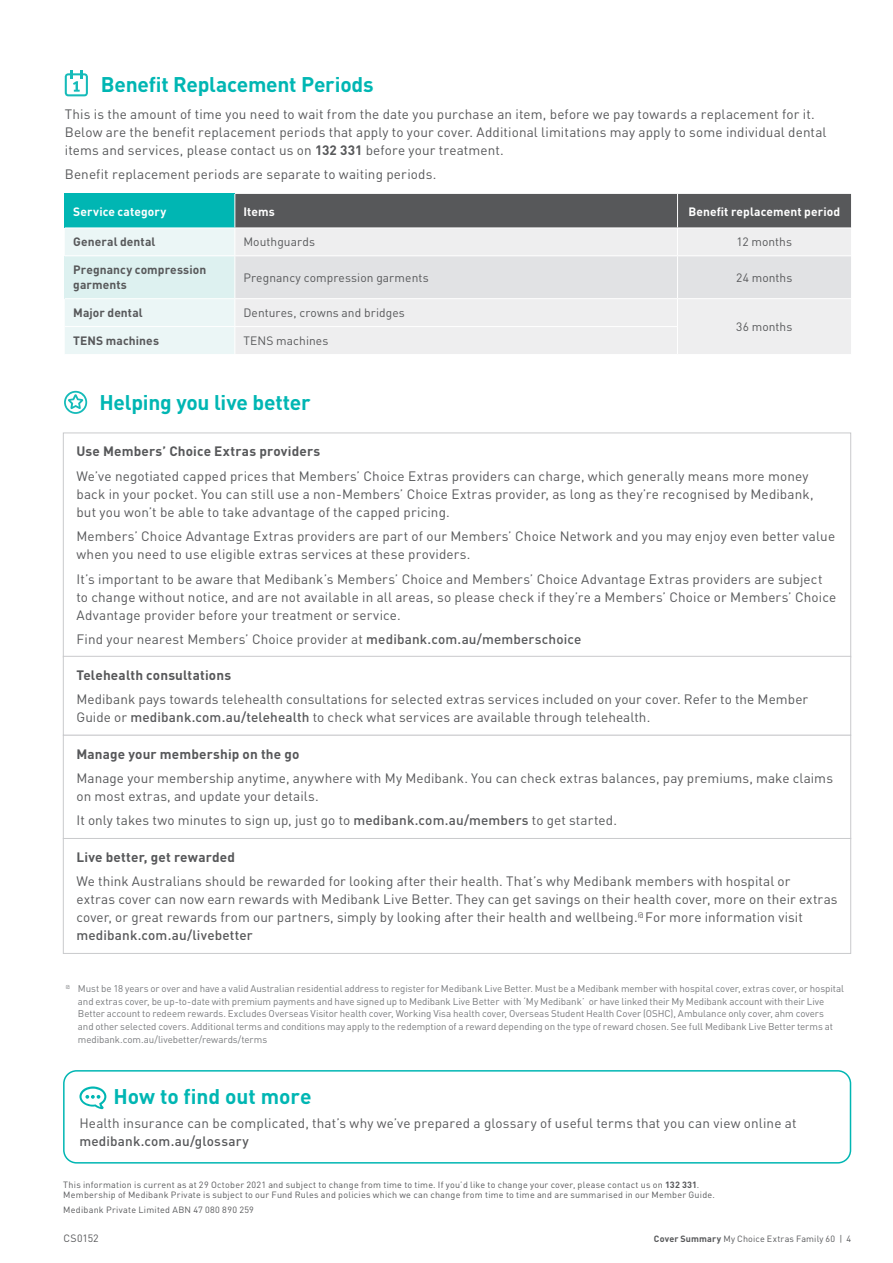
<style>
.page{position:relative;width:893px;height:1263px;background:#fff}
.page>*{position:absolute;margin:0;border:0;box-sizing:border-box;transform-origin:0 0}
.Sub_Header{font:700 21px "DINOT";letter-spacing:-.01em;color:#00b6b3}
.Copy{font:13.5px/18px "DINOT";letter-spacing:.01em;color:#57585a}
.t1{font:700 13.5px "DINOT";letter-spacing:.015em;color:#57585a}
.Table_Copy{font:12px "DINOT";letter-spacing:.005em;color:#57585a}
.Table_Copy-2{font:700 12px/15px "DINOT";letter-spacing:.01em;color:#57585a}
.Table_Copy-3{font:700 12px "DINOT";letter-spacing:.01em;color:#fff}
.t2{font:10.5px "DINOT";letter-spacing:.015em;color:#57585a}
.Disclaimer{font:9.75px/12.8px "DINOT";letter-spacing:-.005em;color:#787a7d}
.Disclaimer-2{font:9px/10.5px "DINOT";letter-spacing:.025em;color:#57585a}
.s1{font-weight:700}
.s2{font-weight:500}
</style>
<div class="page">
<svg style="left:65px;top:194px;width:786px;height:160px;background:#c7d1d2"></svg>
<svg style="left:65px;top:70px;width:23px;height:26px"></svg>
<svg style="left:64px;top:391px;width:23px;height:23px"></svg>
<div style="left:63px;top:656px;width:788px;height:80px;border:1px solid #c9cacc"></div>
<div style="left:63px;top:735px;width:788px;height:104px;border:1px solid #c9cacc"></div>
<div style="left:63px;top:838px;width:788px;height:116px;border:1px solid #c9cacc"></div>
<div style="left:63px;top:1070px;width:788px;height:93px;border:2px solid #00b6b3;border-radius:13px"></div>
<svg style="left:79px;top:1086px;width:27px;height:23px"></svg>
<p class="Sub_Header" style="left:101px;top:70px;width:274px">Benefit Replacement Periods</p>
<p class="Copy" style="left:65px;top:105px;width:763px">This is the amount of time you need to wait from the date you purchase an item, before we pay towards a replacement for it.<br>Below are the benefit replacement periods that apply to your cover. Additional limitations may apply to some individual dental items and services, please contact us on <span class="s1">132 331</span> before your treatment.</p>
<p class="Copy" style="left:65px;top:165px;width:373px">Benefit replacement periods are separate to waiting periods.</p>
<p class="Table_Copy-3" style="left:73px;top:203px;width:95px">Service category</p>
<p class="Table_Copy-3" style="left:243px;top:203px;width:33px">Items</p>
<p class="Table_Copy-3" style="left:688px;top:203px;width:153px">Benefit replacement period</p>
<p class="Table_Copy-2" style="left:73px;top:234px;width:84px">General dental</p>
<p class="Table_Copy" style="left:243px;top:235px;width:73px">Mouthguards</p>
<p class="Table_Copy" style="left:737px;top:235px;width:57px">12 months</p>
<p class="Table_Copy-2" style="left:73px;top:262px;width:134px">Pregnancy compression garments</p>
<p class="Table_Copy" style="left:243px;top:270px;width:187px">Pregnancy compression garments</p>
<p class="Table_Copy" style="left:736px;top:270px;width:58px">24 months</p>
<p class="Table_Copy-2" style="left:73px;top:305px;width:71px">Major dental</p>
<p class="Table_Copy" style="left:243px;top:305px;width:163px">Dentures, crowns and bridges</p>
<p class="Table_Copy" style="left:736px;top:319px;width:58px">36 months</p>
<p class="Table_Copy-2" style="left:73px;top:333px;width:87px">TENS machines</p>
<p class="Table_Copy" style="left:243px;top:333px;width:87px">TENS machines</p>
<p class="Sub_Header" style="left:100px;top:389px;width:213px">Helping you live better</p>
<p class="t1" style="left:76px;top:443px;width:245px">Use Members’ Choice Extras providers</p>
<p class="Copy" style="left:76px;top:467px;width:739px">We’ve negotiated capped prices that Members’ Choice Extras providers can charge, which generally means more money back in your pocket. You can still use a non-Members’ Choice Extras provider, as long as they’re recognised by Medibank, but you won’t be able to take advantage of the capped pricing.</p>
<p class="Copy" style="left:76px;top:527px;width:760px">Members’ Choice Advantage Extras providers are part of our Members’ Choice Network and you may enjoy even better value when you need to use eligible extras services at these providers.</p>
<p class="Copy" style="left:76px;top:569px;width:761px">It’s important to be aware that Medibank’s Members’ Choice and Members’ Choice Advantage Extras providers are subject to change without notice, and are not available in all areas, so please check if they’re a Members’ Choice or Members’ Choice<br>Advantage provider before your treatment or service.</p>
<p class="Copy" style="left:76px;top:630px;width:506px">Find your nearest Members’ Choice provider at <span class="s2">medibank.com.au/memberschoice</span></p>
<p class="t1" style="left:76px;top:666px;width:156px">Telehealth consultations</p>
<p class="Copy" style="left:76px;top:690px;width:733px">Medibank pays towards telehealth consultations for selected extras services included on your cover. Refer to the Member<br>Guide or <span class="s2">medibank.com.au/telehealth</span> to check what services are available through telehealth.</p>
<p class="t1" style="left:76px;top:745px;width:224px">Manage your membership on the go</p>
<p class="Copy" style="left:76px;top:769px;width:758px">Manage your membership anytime, anywhere with My Medibank. You can check extras balances, pay premiums, make claims on most extras, and update your details.</p>
<p class="Copy" style="left:76px;top:811px;width:542px">It only takes two minutes to sign up, just go to <span class="s2">medibank.com.au/members</span> to get started.</p>
<p class="t1" style="left:76px;top:848px;width:160px">Live better, get rewarded</p>
<p class="Copy" style="left:76px;top:872px;width:763px">We think Australians should be rewarded for looking after their health. That’s why Medibank members with hospital or<br>extras cover can now earn rewards with Medibank Live Better. They can get savings on their health cover, more on their extras cover, or great rewards from our partners, simply by looking after their health and wellbeing.<sup>@</sup> For more information visit <span class="s2">medibank.com.au/livebetter</span></p>
<p class="Disclaimer" style="left:78px;top:982px;width:768px;text-indent:-12px"><sup>@</sup> Must be 18 years or over and have a valid Australian residential address to register for Medibank Live Better. Must be a Medibank member with hospital cover, extras cover, or hospital and extras cover, be up-to-date with premium payments and have signed up to Medibank Live Better with ‘My Medibank’ or have linked their My Medibank account with their Live Better account to redeem rewards. Excludes Overseas Visitor health cover, Working Visa health cover, Overseas Student Health Cover (OSHC), Ambulance only cover, ahm covers<br>and other selected covers. Additional terms and conditions may apply to the redemption of a reward depending on the type of reward chosen. See full Medibank Live Better terms at medibank.com.au/livebetter/rewards/terms</p>
<p class="Sub_Header" style="left:114px;top:1083px;width:199px">How to find out more</p>
<p class="Copy" style="left:79px;top:1114px;width:718px">Health insurance can be complicated, that’s why we’ve prepared a glossary of useful terms that you can view online at <span class="s2">medibank.com.au/glossary</span></p>
<p class="Disclaimer-2" style="left:63px;top:1179px;width:653px">This information is current as at 29 October 2021 and subject to change from time to time. If you’d like to change your cover, please contact us on <span class="s1">132 331</span>.<br>Membership of Medibank Private is subject to our Fund Rules and policies which we can change from time to time and are summarised in our Member Guide.</p>
<p class="Disclaimer-2" style="left:63px;top:1204px;width:192px">Medibank Private Limited ABN 47 080 890 259</p>
<p class="t2" style="left:64px;top:1231px;width:37px">CS0152</p>
<p class="Disclaimer-2" style="left:654px;top:1233px;width:199px"><span class="s1">Cover Summary</span> My Choice Extras Family 60 | 4</p>
</div>
